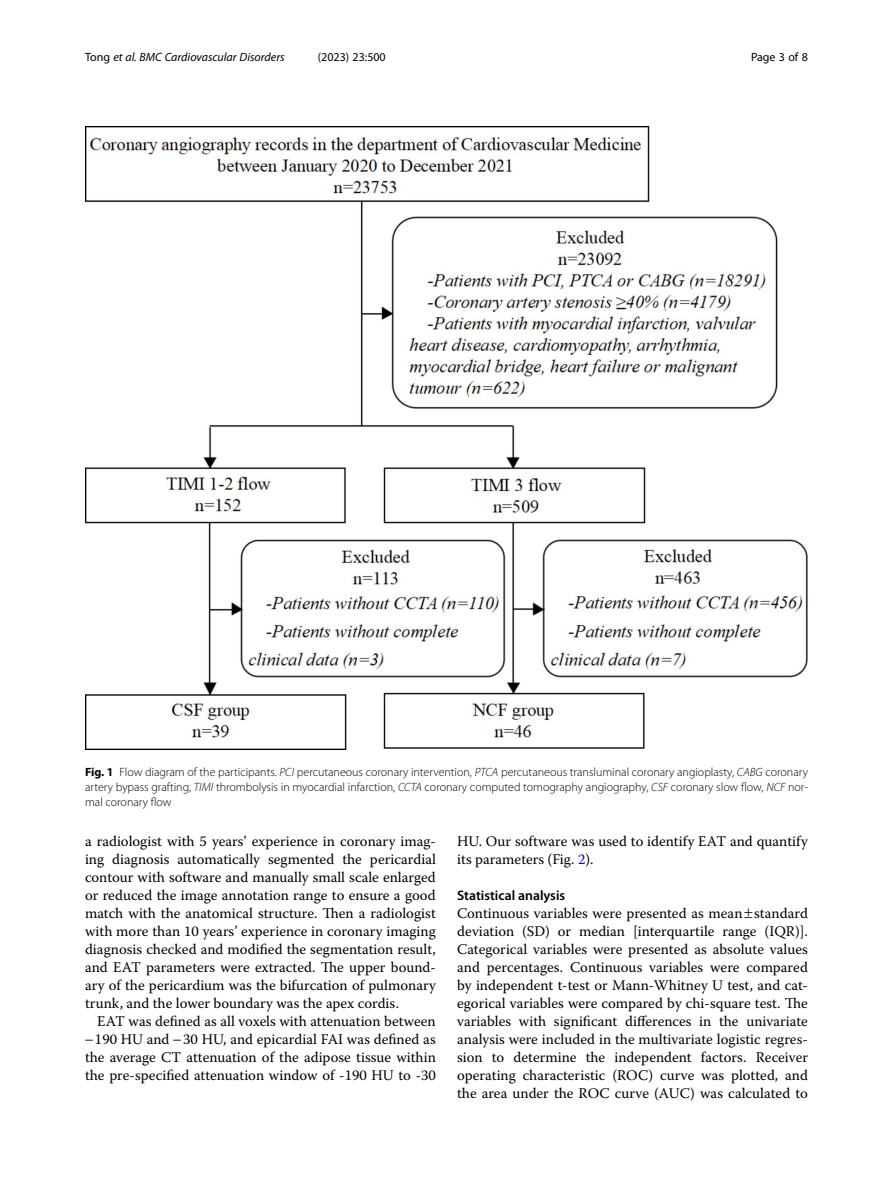
<style>
.page{position:relative;width:893px;height:1191px;background:#fff}
.page>*{position:absolute;margin:0;border:0;box-sizing:border-box;transform-origin:0 0}
.Body_Text{font:14.7px/18px "Warnock Pro";color:#000;text-align:justify}
.Body_Text_Indent{font:14.7px/18px "Warnock Pro";color:#000;text-align:justify}
.Head_2{font:600 13.8px "Myriad Pro";color:#000}
.Figure_Caption{font:300 12px/15px "Myriad Pro";color:#000;text-align:justify}
.t1{font:italic 12px "Myriad Pro";color:#000}
.t2{font:12px "Myriad Pro";color:#000}
.s1{font-style:normal}
.s2{font-weight:700}
.s3{font-style:italic}
.s4{color:#00f}
</style>
<div class="page">
<img style="left:85px;top:126px;width:723px;height:623px">
<p class="t1" style="left:85px;top:50px;width:201px"><span class="s1">Tong</span> et al. BMC Cardiovascular Disorders</p>
<p class="t2" style="left:318px;top:50px;width:70px">(2023) 23:500</p>
<p class="t2" style="left:751px;top:50px;width:58px">Page 3 of 8</p>
<p class="Figure_Caption" style="left:85px;top:765px;width:724px"><span class="s2">Fig. 1</span> Flow diagram of the participants. <span class="s3">PCI</span> percutaneous coronary intervention, <span class="s3">PTCA</span> percutaneous transluminal coronary angioplasty, <span class="s3">CABG</span> coronary artery bypass grafting, <span class="s3">TIMI</span> thrombolysis in myocardial infarction, <span class="s3">CCTA</span> coronary computed tomography angiography, <span class="s3">CSF</span> coronary slow flow, <span class="s3">NCF</span> nor&shy;mal coronary flow</p>
<p class="Body_Text" style="left:85px;top:832px;width:352px">a radiologist with 5 years’ experience in coronary imag&shy;ing diagnosis automatically segmented the pericardial contour with software and manually small scale enlarged or reduced the image annotation range to ensure a good match with the anatomical structure. Then a radiologist with more than 10 years’ experience in coronary imaging diagnosis checked and modified the segmentation result, and EAT parameters were extracted. The upper bound&shy;ary of the pericardium was the bifurcation of pulmonary trunk, and the lower boundary was the apex cordis.</p>
<p class="Body_Text_Indent" style="left:85px;top:1012px;width:352px;text-indent:12px">EAT was defined as all voxels with attenuation between −190 HU and −30 HU, and epicardial FAI was defined as the average CT attenuation of the adipose tissue within the pre-specified attenuation window of -190 HU to -30</p>
<p class="Body_Text_Indent" style="left:457px;top:832px;width:352px">HU. Our software was used to identify EAT and quantify its parameters (Fig. <span class="s4">2</span>).</p>
<p class="Head_2" style="left:457px;top:887px;width:110px">Statistical analysis</p>
<p class="Body_Text" style="left:457px;top:904px;width:352px">Continuous variables were presented as mean standard deviation (SD) or median [interquartile range (IQR)].<br>Categorical variables were presented as absolute values and percentages. Continuous variables were compared by independent t-test or Mann-Whitney U test, and cat&shy;egorical variables were compared by chi-square test. The variables with significant differences in the univariate analysis were included in the multivariate logistic regres&shy;sion to determine the independent factors. Receiver operating characteristic (ROC) curve was plotted, and the area under the ROC curve (AUC) was calculated to</p>
</div>
